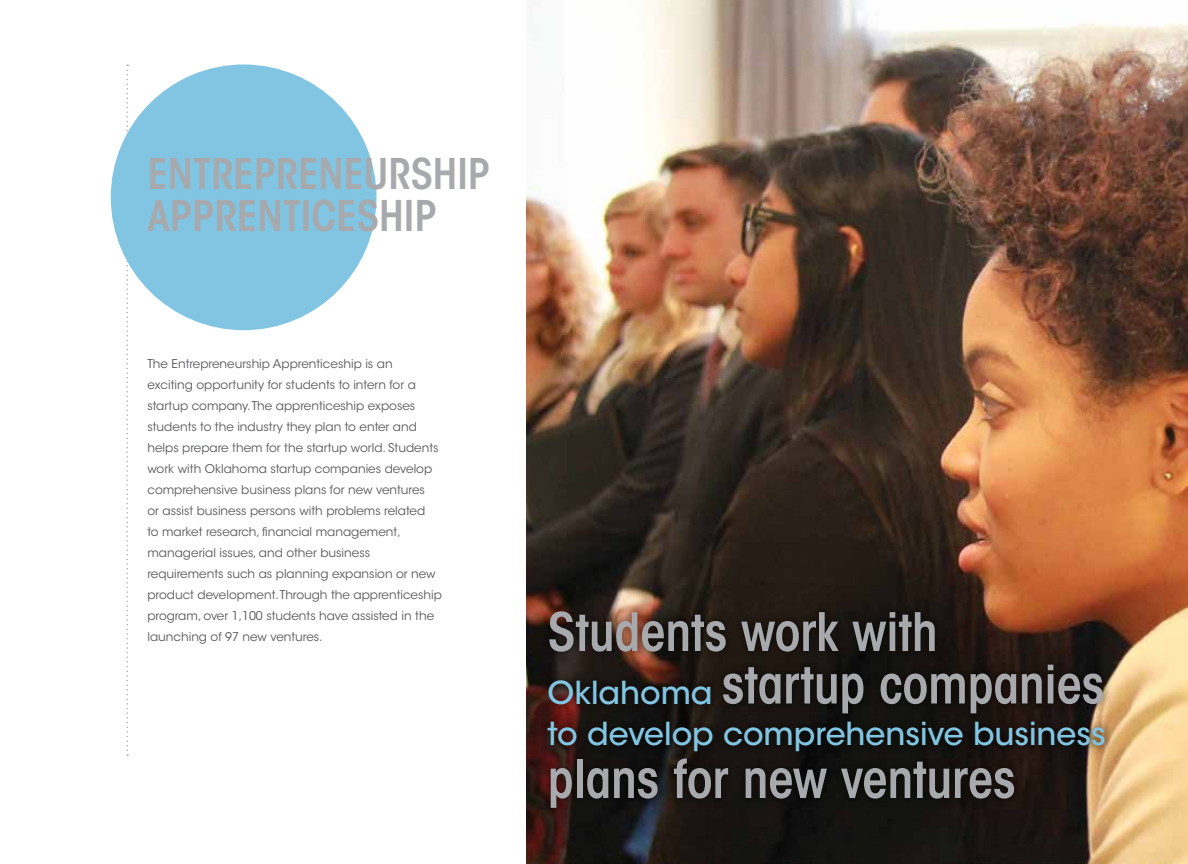
<style>
.page{position:relative;width:1188px;height:864px;background:#fff}
.page>*{position:absolute;margin:0;border:0;box-sizing:border-box;transform-origin:0 0}
.t1{font:600 condensed 52.5px/52.5px "ITC Avant Garde Std";letter-spacing:-.01em;color:#a7a9ac}
.t2{font:600 condensed 42px/42px "ITC Avant Garde Std";color:#a7a9ac}
.t3{font:500 31.5px "ITC Avant Garde Std";letter-spacing:-.005em;color:#81c5e2}
.t4{font:12px/21px "ITC Avant Garde Std";color:#58595b}
.s1{font-weight:500;font-stretch:normal;font-size:31.5px;color:#81c5e2}
</style>
<div class="page">
<svg style="left:126px;top:64px;width:2px;height:692px"></svg>
<div style="left:111px;top:64px;width:265px;height:266px;background:#81c5e2;border-radius:50%"></div>
<img style="left:526px;top:0;width:662px;height:864px">
<div style="left:539px;top:602px;width:575px;height:216px;background:#000;opacity:.35"></div>
<h2 class="t2" style="left:147px;top:153px;width:344px">ENTREPRENEURSHIP<br>APPRENTICESHIP</h2>
<p class="t4" style="left:147px;top:353px;width:296px">The Entrepreneurship Apprenticeship is an<br>exciting opportunity for students to intern for a startup company. The apprenticeship exposes students to the industry they plan to enter and helps prepare them for the startup world. Students work with Oklahoma startup companies develop comprehensive business plans for new ventures<br>or assist business persons with problems related<br>to market research, financial management, managerial issues, and other business requirements such as planning expansion or new product development. Through the apprenticeship program, over 1,100 students have assisted in the launching of 97 new ventures.</p>
<h1 class="t1" style="left:548px;top:605px;width:558px">Students work with<br><span class="s1">Oklahoma</span> startup companies</h1>
<h3 class="t3" style="left:547px;top:715px;width:560px">to develop comprehensive business</h3>
<h1 class="t1" style="left:548px;top:752px;width:470px">plans for new ventures</h1>
</div>
